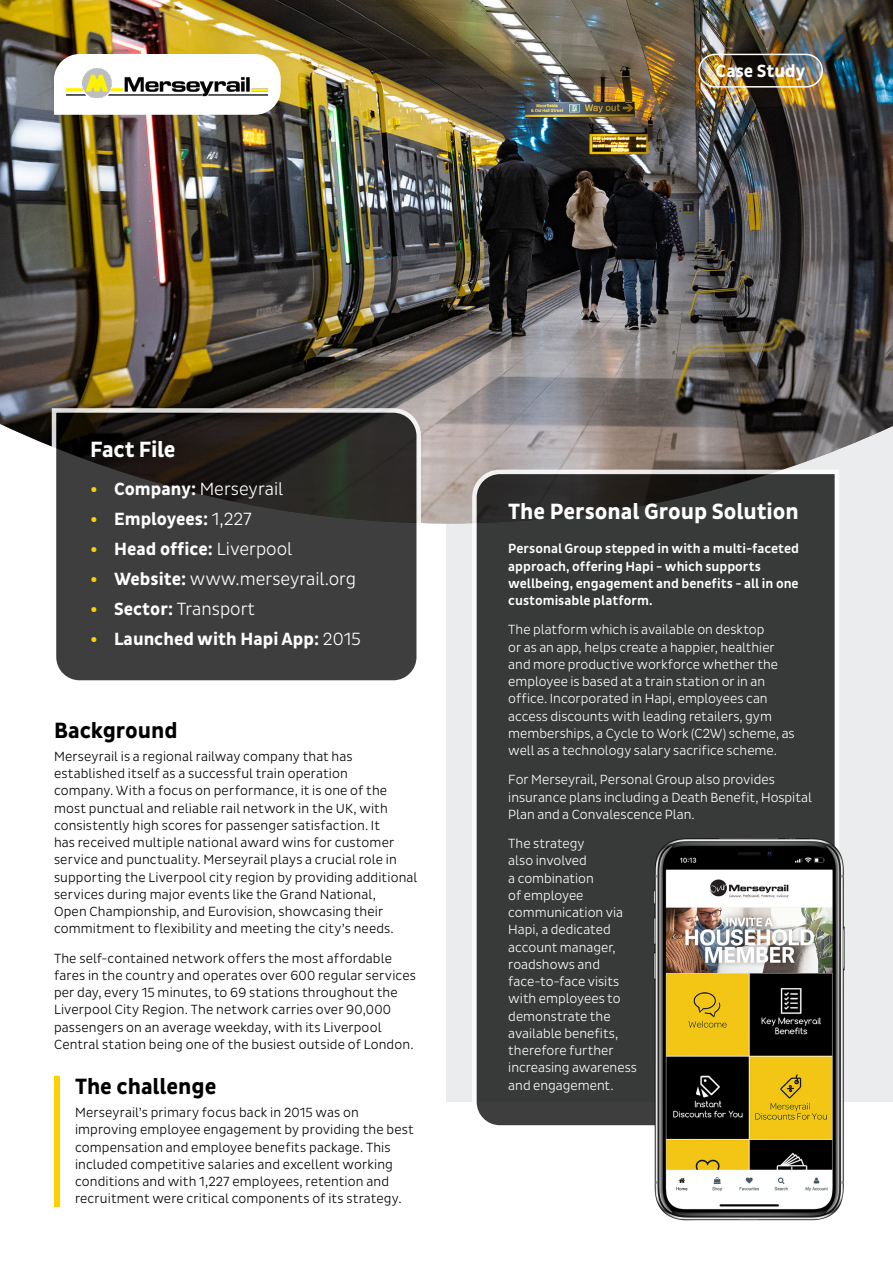
<style>
.page{position:relative;width:893px;height:1263px;background:#fff}
.page>*{position:absolute;margin:0;border:0;box-sizing:border-box;transform-origin:0 0}
.Main_Heading{font:700 22.5px "Pluto Sans Cond";letter-spacing:-.005em;color:#fff}
.Body_Copy{font:700 22.5px "Pluto Sans Cond";letter-spacing:-.005em;color:#000}
.t1{font:700 18px "Pluto Sans Cond";color:#fff}
.t2{font:300 18px "Pluto Sans Cond";color:#fff}
.Body_Copy-2{font:300 13.5px/17.2px "Pluto Sans Cond";letter-spacing:.01em;color:#000}
.Body_Copy-3{font:300 13.5px/17.2px "Pluto Sans Cond";color:#fff}
.Body_Copy-4{font:500 13.5px/17.2px "Pluto Sans Cond";color:#fff}
.s1{font-family:"Pluto Sans";font-weight:700;color:#ffd000}
.s2{font-weight:700}
.s3{font-family:"Pluto Sans";color:#ffd000}
.s4{font-weight:300}
</style>
<div class="page">
<div style="left:446px;top:273px;width:447px;height:829px;background:#eaeced"></div>
<img style="left:0;top:0;width:893px;height:523px">
<svg style="left:50px;top:407px;width:372px;height:274px;background:#3e3d3d"></svg>
<svg style="left:471px;top:468px;width:370px;height:658px;background:#3f4040"></svg>
<img style="left:645px;top:831px;width:200px;height:389px">
<div style="left:54px;top:1076px;width:6px;height:131px;background:#ffd000"></div>
<svg style="left:54px;top:54px;width:227px;height:61px"></svg>
<img style="left:67px;top:68px;width:200px;height:29px">
<img style="left:645px;top:0;width:248px;height:162px">
<div style="left:698px;top:54px;width:125px;height:34px;border:2px solid #fff;border-radius:16px"></div>
<p class="t1" style="left:715px;top:60px;width:91px">Case Study</p>
<p class="Main_Heading" style="left:90px;top:437px;width:87px">Fact File</p>
<p class="t2" style="left:90px;top:478px;width:195px"><span class="s1">•</span> <span class="s2">Company:</span> Merseyrail</p>
<p class="t1" style="left:90px;top:508px;width:163px"><span class="s3">•</span> Employees: <span class="s4">1,227</span></p>
<p class="t1" style="left:90px;top:538px;width:204px"><span class="s3">•</span> Head office: <span class="s4">Liverpool</span></p>
<p class="t2" style="left:90px;top:568px;width:268px"><span class="s1">•</span> <span class="s2">Website:</span> www.merseyrail.org</p>
<p class="t2" style="left:90px;top:598px;width:166px"><span class="s1">•</span> <span class="s2">Sector:</span> Transport</p>
<p class="t1" style="left:90px;top:628px;width:272px"><span class="s3">•</span> Launched with Hapi App: <span class="s4">2015</span></p>
<p class="Body_Copy" style="left:54px;top:717px;width:125px">Background</p>
<p class="Body_Copy-2" style="left:54px;top:748px;width:365px">Merseyrail is a regional railway company that has established itself as a successful train operation<br>company. With a focus on performance, it is one of the most punctual and reliable rail network in the UK, with consistently high scores for passenger satisfaction. It<br>has received multiple national award wins for customer service and punctuality. Merseyrail plays a crucial role in supporting the Liverpool city region by providing additional services during major events like the Grand National,<br>Open Championship, and Eurovision, showcasing their commitment to flexibility and meeting the city’s needs.</p>
<p class="Body_Copy-2" style="left:54px;top:949px;width:363px">The self-contained network offers the most affordable fares in the country and operates over 600 regular services per day, every 15 minutes, to 69 stations throughout the Liverpool City Region. The network carries over 90,000 passengers on an average weekday, with its Liverpool Central station being one of the busiest outside of London.</p>
<p class="Body_Copy" style="left:75px;top:1073px;width:143px">The challenge</p>
<p class="Body_Copy-2" style="left:75px;top:1104px;width:340px">Merseyrail’s primary focus back in 2015 was on improving employee engagement by providing the best compensation and employee benefits package. This included competitive salaries and excellent working conditions and with 1,227 employees, retention and recruitment were critical components of its strategy.</p>
<p class="Main_Heading" style="left:508px;top:499px;width:292px">The Personal Group Solution</p>
<p class="Body_Copy-4" style="left:508px;top:540px;width:292px">Personal Group stepped in with a multi-faceted approach, offering Hapi - which supports wellbeing, engagement and benefits - all in one customisable platform.</p>
<p class="Body_Copy-3" style="left:508px;top:621px;width:288px">The platform which is available on desktop<br>or as an app, helps create a happier, healthier and more productive workforce whether the employee is based at a train station or in an office. Incorporated in Hapi, employees can access discounts with leading retailers, gym memberships, a Cycle to Work (C2W) scheme, as well as a technology salary sacrifice scheme.</p>
<p class="Body_Copy-3" style="left:508px;top:771px;width:305px">For Merseyrail, Personal Group also provides insurance plans including a Death Benefit, Hospital<br>Plan and a Convalescence Plan.</p>
<p class="Body_Copy-3" style="left:508px;top:835px;width:130px">The strategy<br>also involved<br>a combination<br>of employee communication via<br>Hapi, a dedicated account manager, roadshows and face-to-face visits with employees to demonstrate the available benefits, therefore further increasing awareness and engagement.</p>
</div>
